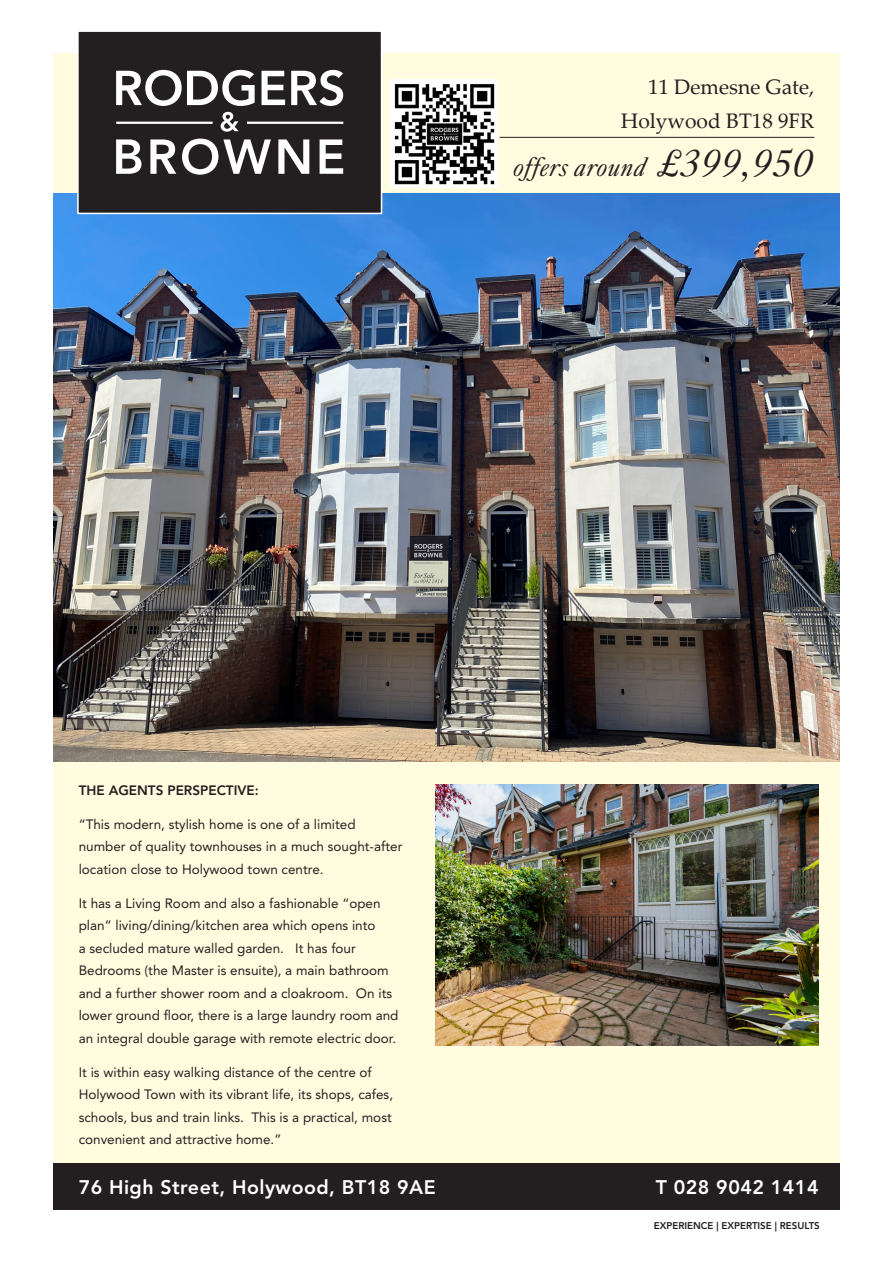
<style>
.page{position:relative;width:893px;height:1263px;background:#fff}
.page>*{position:absolute;margin:0;border:0;box-sizing:border-box;transform-origin:0 0}
.t1{font:italic 27px "Kings Caslon Display Typo";letter-spacing:.025em;color:#231f20}
.t2{font:21px "Palatino Linotype";color:#231f20}
.t3{font:800 19.5px "Avenir LT Std";letter-spacing:.025em;color:#fff}
.t4{font:13.5px/22.5px "Avenir LT Std";color:#231f20}
.t5{font:800 13.5px "Avenir LT Std";color:#231f20}
.Facts_Table_Text{font:800 9.75px "Avenir LT Std";color:#231f20}
.s1{font-size:39px}
</style>
<div class="page">
<div style="left:53px;top:53px;width:787px;height:1157px;background:#fffce0"></div>
<img style="left:53px;top:193px;width:787px;height:568px">
<div style="left:53px;top:1163px;width:787px;height:47px;background:#231f20"></div>
<img style="left:435px;top:784px;width:384px;height:262px">
<div style="left:76px;top:31px;width:307px;height:184px;background:#231f20"></div>
<svg style="left:116px;top:70px;width:227px;height:105px;background:#686666"></svg>
<hr style="left:116px;top:122px;width:97px;height:2px;background:#fff">
<hr style="left:247px;top:122px;width:96px;height:2px;background:#fff">
<hr style="left:500px;top:137px;width:314px;height:1px;background:#231f20">
<img style="left:390px;top:79px;width:108px;height:108px">
<p class="t2" style="left:648px;top:72px;width:168px">11 Demesne Gate,</p>
<p class="t2" style="left:621px;top:105px;width:195px">Holywood BT18 9FR</p>
<p class="t1" style="left:514px;top:152px;width:301px">offers around <span class="s1">£399,950</span></p>
<p class="t5" style="left:79px;top:782px;width:181px">THE AGENTS PERSPECTIVE:</p>
<p class="t4" style="left:79px;top:813px;width:325px">“This modern, stylish home is one of a limited number of quality townhouses in a much sought-after location close to Holywood town centre.</p>
<p class="t4" style="left:79px;top:892px;width:321px">It has a Living Room and also a fashionable “open plan” living/dining/kitchen area which opens into<br>a secluded mature walled garden. It has four Bedrooms (the Master is ensuite), a main bathroom and a further shower room and a cloakroom. On its lower ground floor, there is a large laundry room and an integral double garage with remote electric door.</p>
<p class="t4" style="left:79px;top:1061px;width:316px">It is within easy walking distance of the centre of Holywood Town with its vibrant life, its shops, cafes, schools, bus and train links. This is a practical, most convenient and attractive home.”</p>
<p class="t3" style="left:79px;top:1175px;width:359px">76 High Street, Holywood, BT18 9AE</p>
<p class="t3" style="left:656px;top:1175px;width:164px">T 028 9042 1414</p>
<p class="Facts_Table_Text" style="left:654px;top:1220px;width:168px">EXPERIENCE | EXPERTISE | RESULTS</p>
</div>
